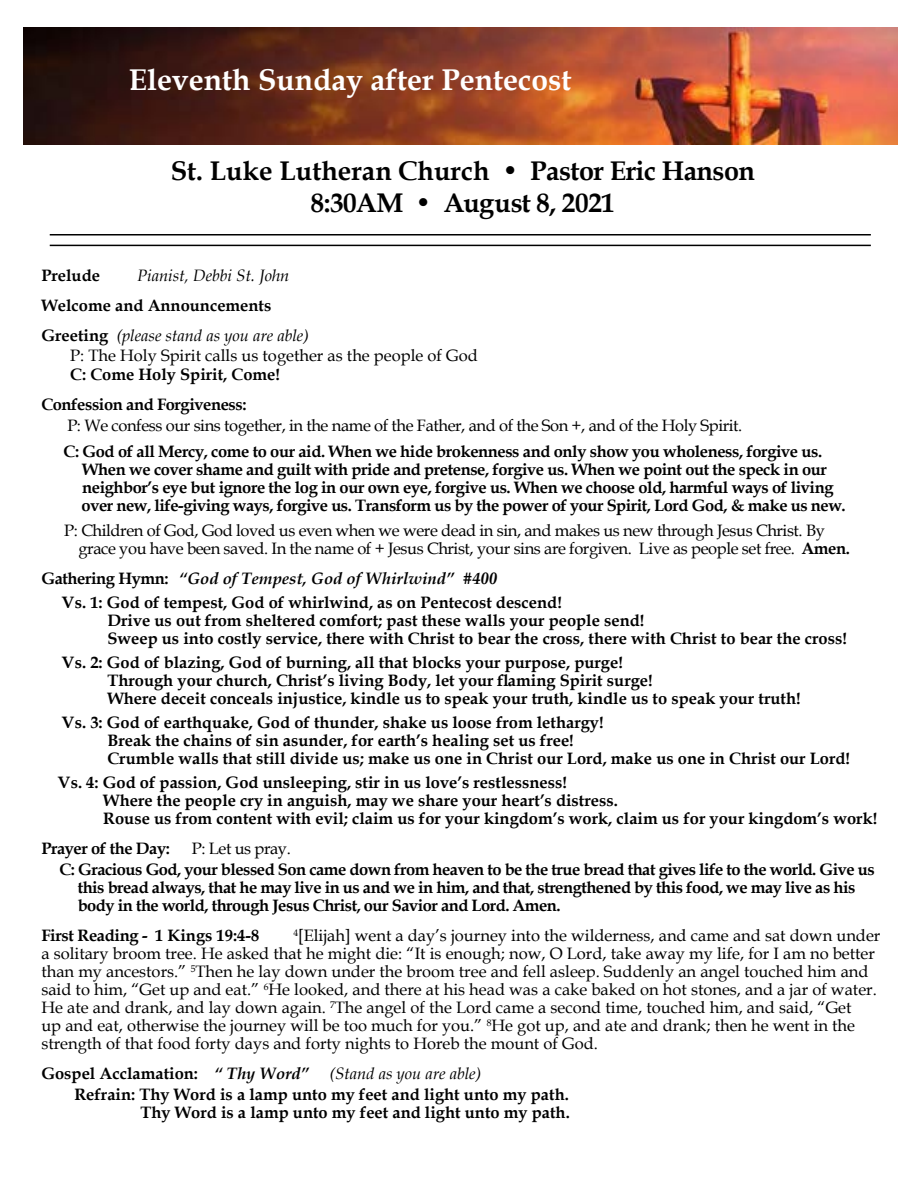
<style>
.page{position:relative;width:918px;height:1188px;background:#fff}
.page>*{position:absolute;margin:0;border:0;box-sizing:border-box;transform-origin:0 0}
.t1{font:700 30px "Book Antiqua";color:#fff}
.t2{font:700 27px/31.5px "Book Antiqua";letter-spacing:-.015em;color:#000;text-align:center}
.t3{font:700 16.5px/18px "Book Antiqua";color:#000}
.t4{font:16.5px/18px "Book Antiqua";color:#000}
.t5{font:700 16.5px/18px "Book Antiqua";letter-spacing:-.025em;color:#000}
.t6{font:16.5px/18px "Book Antiqua";letter-spacing:-.025em;color:#000}
.t7{font:700 16.5px/18px "Book Antiqua";letter-spacing:-.03em;color:#000}
.t8{font:italic 16.5px "Book Antiqua";color:#000}
.t9{font:700 16.5px "Book Antiqua";letter-spacing:-.02em;color:#000}
.s1{font-weight:400}
.s2{font-weight:400;font-style:italic}
.s3{font-weight:700}
.s4{font-style:italic}
</style>
<div class="page">
<hr style="left:50px;top:234px;width:821px;height:2px;background:#000">
<hr style="left:50px;top:245px;width:821px;height:1px;background:#000">
<img style="left:23px;top:27px;width:875px;height:117px">
<h1 class="t1" style="left:129px;top:59px;width:444px">Eleventh Sunday after Pentecost</h1>
<h2 class="t2" style="left:171px;top:155px;width:586px">St. Luke Lutheran Church <span class="s1">•</span> Pastor Eric Hanson<br>8:30AM <span class="s1">•</span> August 8, 2021</h2>
<p class="t3" style="left:41px;top:266px;width:60px">Prelude</p>
<p class="t8" style="left:137px;top:264px;width:154px">Pianist, Debbi St. John</p>
<p class="t3" style="left:41px;top:290px;width:269px;line-height:30px">Welcome and Announcements<br>Greeting <span class="s2">(please stand as you are able)</span></p>
<p class="t4" style="left:70px;top:346px;width:409px">P: The Holy Spirit calls us together as the people of God</p>
<p class="t5" style="left:41px;top:360px;width:240px;line-height:30px;text-indent:29px">C: Come Holy Spirit, Come!<br>Confession and Forgiveness:</p>
<p class="t6" style="left:67px;top:416px;width:676px">P: We confess our sins together, in the name of the Father, and of the Son +, and of the Holy Spirit.</p>
<p class="t5" style="left:82px;top:442px;width:766px;text-indent:-18px">C: God of all Mercy, come to our aid. When we hide brokenness and only show you wholeness, forgive us.<br>When we cover shame and guilt with pride and pretense, forgive us. When we point out the speck in our neighbor’s eye but ignore the log in our own eye, forgive us. When we choose old, harmful ways of living over new, life-giving ways, forgive us. Transform us by the power of your Spirit, Lord God, &amp; make us new.</p>
<p class="t6" style="left:78px;top:521px;width:773px;text-indent:-14px">P: Children of God, God loved us even when we were dead in sin, and makes us new through Jesus Christ. By grace you have been saved. In the name of + Jesus Christ, your sins are forgiven. Live as people set free. <span class="s3">Amen.</span></p>
<p class="t3" style="left:62px;top:567px;width:501px;line-height:24px;text-indent:-21px">Gathering Hymn: <span class="s4">“God of Tempest, God of Whirlwind” #400<br></span>Vs. 1: God of tempest, God of whirlwind, as on Pentecost descend!</p>
<p class="t3" style="left:107px;top:612px;width:741px">Drive us out from sheltered comfort; past these walls your people send!<br>Sweep us into costly service, there with Christ to bear the cross, there with Christ to bear the cross!</p>
<p class="t3" style="left:107px;top:654px;width:695px;text-indent:-45px">Vs. 2: God of blazing, God of burning, all that blocks your purpose, purge!<br>Through your church, Christ’s living Body, let your flaming Spirit surge!<br>Where deceit conceals injustice, kindle us to speak your truth, kindle us to speak your truth!</p>
<p class="t3" style="left:107px;top:714px;width:744px;text-indent:-45px">Vs. 3: God of earthquake, God of thunder, shake us loose from lethargy!<br>Break the chains of sin asunder, for earth’s healing set us free!<br>Crumble walls that still divide us; make us one in Christ our Lord, make us one in Christ our Lord!</p>
<p class="t3" style="left:103px;top:774px;width:776px;text-indent:-45px">Vs. 4: God of passion, God unsleeping, stir in us love’s restlessness!<br>Where the people cry in anguish, may we share your heart’s distress.<br>Rouse us from content with evil; claim us for your kingdom’s work, claim us for your kingdom’s work!</p>
<p class="t5" style="left:41px;top:840px;width:130px">Prayer of the Day:</p>
<p class="t6" style="left:192px;top:839px;width:100px">P: Let us pray.</p>
<p class="t7" style="left:78px;top:861px;width:799px;text-indent:-18px">C: Gracious God, your blessed Son came down from heaven to be the true bread that gives life to the world. Give us this bread always, that he may live in us and we in him, and that, strengthened by this food, we may live as his body in the world, through Jesus Christ, our Savior and Lord. Amen.</p>
<p class="t9" style="left:41px;top:925px;width:219px">First Reading - 1 Kings 19:4-8</p>
<p class="t4" style="left:41px;top:926px;width:841px;text-indent:252px"><sup>4</sup>[Elijah] went a day’s journey into the wilderness, and came and sat down under a solitary broom tree. He asked that he might die: “It is enough; now, O Lord, take away my life, for I am no better than my ancestors.” <sup>5</sup>Then he lay down under the broom tree and fell asleep. Suddenly an angel touched him and said to him, “Get up and eat.” <sup>6</sup>He looked, and there at his head was a cake baked on hot stones, and a jar of water.<br>He ate and drank, and lay down again. <sup>7</sup>The angel of the Lord came a second time, touched him, and said, “Get<br>up and eat, otherwise the journey will be too much for you.” <sup>8</sup>He got up, and ate and drank; then he went in the strength of that food forty days and forty nights to Horeb the mount of God.</p>
<p class="t3" style="left:41px;top:1065px;width:269px">Gospel Acclamation: <span class="s4">“ Thy Word”</span></p>
<p class="t8" style="left:330px;top:1062px;width:153px">(Stand as you are able)</p>
<p class="t3" style="left:74px;top:1086px;width:497px;text-align:right">Refrain: Thy Word is a lamp unto my feet and light unto my path.<br>Thy Word is a lamp unto my feet and light unto my path.</p>
</div>
